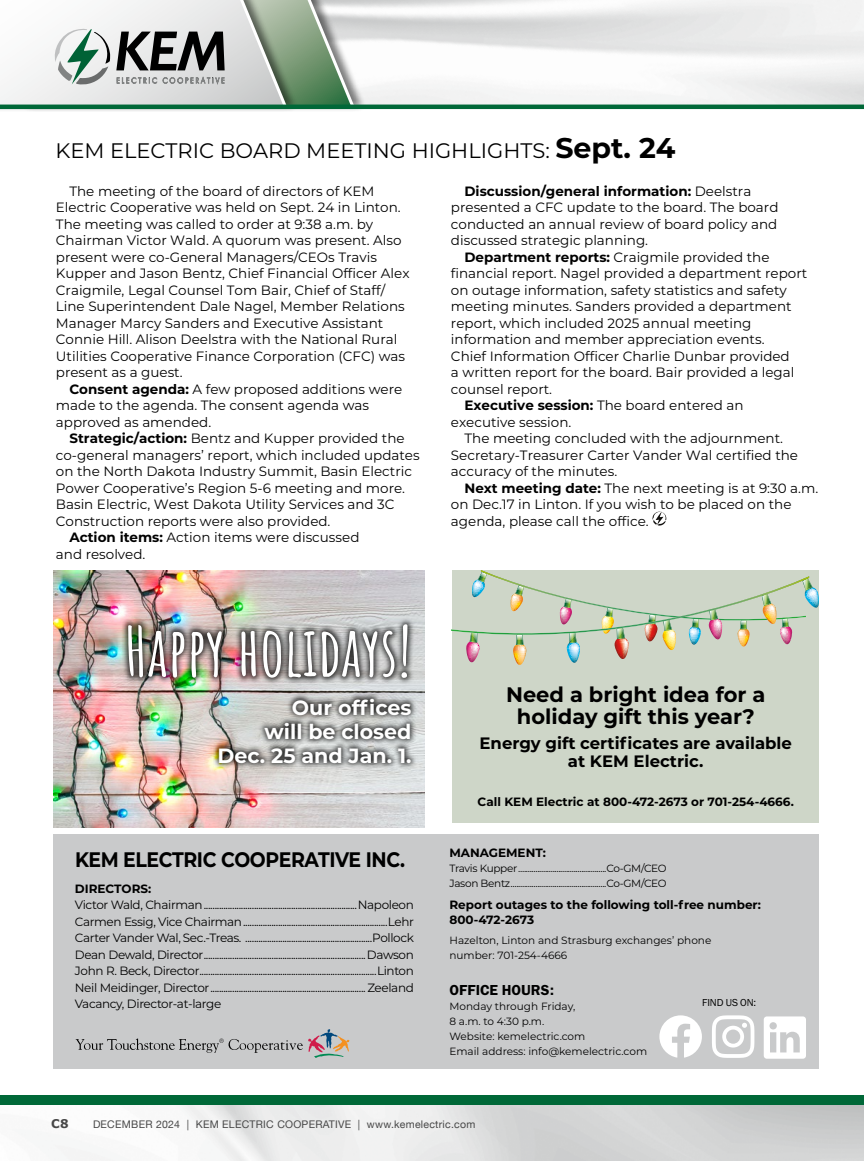
<style>
.page{position:relative;width:864px;height:1161px;background:#fff}
.page>*{position:absolute;margin:0;border:0;box-sizing:border-box;transform-origin:0 0}
.t1{font:700 67.8px "Amatic SC";color:#fff}
.t2{font:21px "Montserrat";color:#000}
.t3{font:700 21px/22.5px "Montserrat";letter-spacing:-.01em;color:#000;text-align:center}
.t4{font:700 21px "Montserrat";letter-spacing:-.01em;color:#000;scale:.9 1}
.t5{font:700 20.55px/24px "Montserrat";color:#fff;text-align:right}
.t6{font:700 16.5px/18px "Montserrat";color:#000;text-align:center}
.t7{font:15px "Franklin Gothic URW Dem";color:#000}
.t8{font:13.5px/16.5px "Montserrat";color:#000}
.t9{font:700 13.5px "Montserrat";color:#000}
.t10{font:12px/16.5px "Montserrat";letter-spacing:-.03em;color:#000;text-align:justify}
.t11{font:700 12px/15px "Montserrat";color:#000}
.t12{font:700 12px "Verdana";color:#474747}
.t13{font:10.5px/15px "Montserrat";color:#000}
.t14{font:10.5px/15px "Montserrat";letter-spacing:-.03em;color:#000}
.t15{font:10.5px "Helvetica Neue";letter-spacing:.025em;color:#474747}
.t16{font:10.5px "Franklin Gothic URW Boo";letter-spacing:-.015em;color:#000}
.s1{font-weight:700;font-size:28.5px}
.s2{font-weight:700}
.s3{font-weight:400}
</style>
<div class="page">
<div style="left:22px;top:0;width:344px;height:112px;background:#000;opacity:.5"></div>
<img style="left:54px;top:570px;width:370px;height:257px">
<div style="left:54px;top:834px;width:765px;height:234px;background:#c9cacb"></div>
<svg style="left:76px;top:1029px;width:273px;height:29px"></svg>
<svg style="left:659px;top:1015px;width:43px;height:43px"></svg>
<svg style="left:712px;top:1015px;width:42px;height:43px"></svg>
<svg style="left:764px;top:1016px;width:42px;height:43px"></svg>
<svg style="left:652px;top:512px;width:14px;height:14px"></svg>
<div style="left:452px;top:571px;width:366px;height:252px;background:#ced6c8"></div>
<svg style="left:451px;top:570px;width:368px;height:95px"></svg>
<div style="left:213px;top:692px;width:204px;height:77px;background:#000;opacity:.75"></div>
<div style="left:121px;top:617px;width:294px;height:68px;background:#000;opacity:.75"></div>
<div style="left:0;top:1095px;width:864px;height:10px;background:#006838"></div>
<svg style="left:0;top:0;width:358px;height:111px"></svg>
<hr style="left:0;top:105px;width:864px;height:4px;background:#006838">
<h2 class="t2" style="left:56px;top:136px;width:622px">KEM ELECTRIC BOARD MEETING HIGHLIGHTS: <span class="s1">Sept. 24</span></h2>
<p class="t8" style="left:56px;top:182px;width:355px;text-indent:14px">The meeting of the board of directors of KEM Electric Cooperative was held on Sept. 24 in Linton.<br>The meeting was called to order at 9:38 a.m. by Chairman Victor Wald. A quorum was present. Also present were co-General Managers/CEOs Travis Kupper and Jason Bentz, Chief Financial Officer Alex Craigmile, Legal Counsel Tom Bair, Chief of Staff/ Line Superintendent Dale Nagel, Member Relations Manager Marcy Sanders and Executive Assistant Connie Hill. Alison Deelstra with the National Rural Utilities Cooperative Finance Corporation (CFC) was present as a guest.</p>
<p class="t8" style="left:56px;top:380px;width:348px;text-indent:14px"><span class="s2">Consent agenda:</span> A few proposed additions were made to the agenda. The consent agenda was approved as amended.</p>
<p class="t8" style="left:69px;top:430px;width:337px"><span class="s2">Strategic/action:</span> Bentz and Kupper provided the</p>
<p class="t8" style="left:56px;top:446px;width:365px">co-general managers’ report, which included updates</p>
<p class="t8" style="left:56px;top:463px;width:358px">on the North Dakota Industry Summit, Basin Electric</p>
<p class="t8" style="left:56px;top:479px;width:351px">Power Cooperative’s Region 5-6 meeting and more.</p>
<p class="t8" style="left:56px;top:496px;width:340px">Basin Electric, West Dakota Utility Services and 3C</p>
<p class="t8" style="left:56px;top:512px;width:276px">Construction reports were also provided.</p>
<p class="t8" style="left:69px;top:529px;width:292px"><span class="s2">Action items:</span> Action items were discussed</p>
<p class="t8" style="left:56px;top:545px;width:91px">and resolved.</p>
<p class="t8" style="left:451px;top:182px;width:329px;text-indent:14px"><span class="s2">Discussion/general information:</span> Deelstra presented a CFC update to the board. The board conducted an annual review of board policy and discussed strategic planning.</p>
<p class="t8" style="left:464px;top:248px;width:307px"><span class="s2">Department reports:</span> Craigmile provided the</p>
<p class="t8" style="left:451px;top:265px;width:358px">financial report. Nagel provided a department report</p>
<p class="t8" style="left:451px;top:281px;width:337px">on outage information, safety statistics and safety</p>
<p class="t8" style="left:451px;top:298px;width:342px">meeting minutes. Sanders provided a department</p>
<p class="t8" style="left:451px;top:314px;width:302px">report, which included 2025 annual meeting</p>
<p class="t8" style="left:451px;top:331px;width:315px">information and member appreciation events.</p>
<p class="t8" style="left:451px;top:347px;width:340px">Chief Information Officer Charlie Dunbar provided</p>
<p class="t8" style="left:451px;top:364px;width:345px">a written report for the board. Bair provided a legal</p>
<p class="t8" style="left:451px;top:380px;width:103px">counsel report.</p>
<p class="t9" style="left:464px;top:395px;width:281px">Executive session: <span class="s3">The board entered an</span></p>
<p class="t8" style="left:451px;top:413px;width:122px">executive session.</p>
<p class="t8" style="left:464px;top:430px;width:320px">The meeting concluded with the adjournment.</p>
<p class="t8" style="left:451px;top:446px;width:349px">Secretary-Treasurer Carter Vander Wal certified the</p>
<p class="t8" style="left:451px;top:462px;width:168px">accuracy of the minutes.</p>
<p class="t8" style="left:464px;top:479px;width:355px"><span class="s2">Next meeting date:</span> The next meeting is at 9:30 a.m.</p>
<p class="t8" style="left:451px;top:495px;width:342px">on Dec.17 in Linton. If you wish to be placed on the</p>
<p class="t8" style="left:451px;top:512px;width:199px">agenda, please call the office.</p>
<h1 class="t1" style="left:125px;top:599px;width:288px">Happy holidays!</h1>
<h3 class="t5" style="left:217px;top:695px;width:196px">Our offices<br>will be closed<br>Dec. 25 and Jan. 1.</h3>
<h2 class="t4" style="left:75px;top:845px;width:368px">KEM ELECTRIC COOPERATIVE INC.</h2>
<p class="t11" style="left:75px;top:880px;width:78px">DIRECTORS:</p>
<p class="t10" style="left:75px;top:896px;width:341px">Victor Wald, Chairman......................................................................Napoleon Carmen Essig, Vice Chairman..................................................................Lehr Carter Vander Wal, Sec.-Treas. ..........................................................Pollock Dean Dewald, Director..........................................................................Dawson John R. Beck, Director.................................................................................Linton Neil Meidinger, Director....................................................................... Zeeland Vacancy, Director-at-large</p>
<h2 class="t3" style="left:506px;top:682px;width:261px">Need a bright idea for a holiday gift this year?</h2>
<p class="t6" style="left:479px;top:733px;width:314px">Energy gift certificates are available at KEM Electric.</p>
<p class="t11" style="left:478px;top:794px;width:318px">Call KEM Electric at 800-472-2673 or 701-254-4666.</p>
<p class="t11" style="left:449px;top:844px;width:98px">MANAGEMENT:</p>
<p class="t14" style="left:449px;top:860px;width:219px">Travis Kupper..............................................Co-GM/CEO<br>Jason Bentz..................................................Co-GM/CEO</p>
<p class="t11" style="left:449px;top:897px;width:313px">Report outages to the following toll-free number:<br>800-472-2673</p>
<p class="t13" style="left:449px;top:932px;width:263px">Hazelton, Linton and Strasburg exchanges’ phone number: 701-254-4666</p>
<p class="t7" style="left:449px;top:981px;width:106px">OFFICE HOURS:</p>
<p class="t13" style="left:449px;top:998px;width:199px">Monday through Friday,<br>8 a.m. to 4:30 p.m.<br>Website: kemelectric.com<br>Email address: info@kemelectric.com</p>
<p class="t16" style="left:702px;top:996px;width:55px">FIND US ON:</p>
<p class="t12" style="left:51px;top:1115px;width:19px">C8</p>
<p class="t15" style="left:93px;top:1116px;width:384px">DECEMBER 2024 | KEM ELECTRIC COOPERATIVE | www.kemelectric.com</p>
</div>
